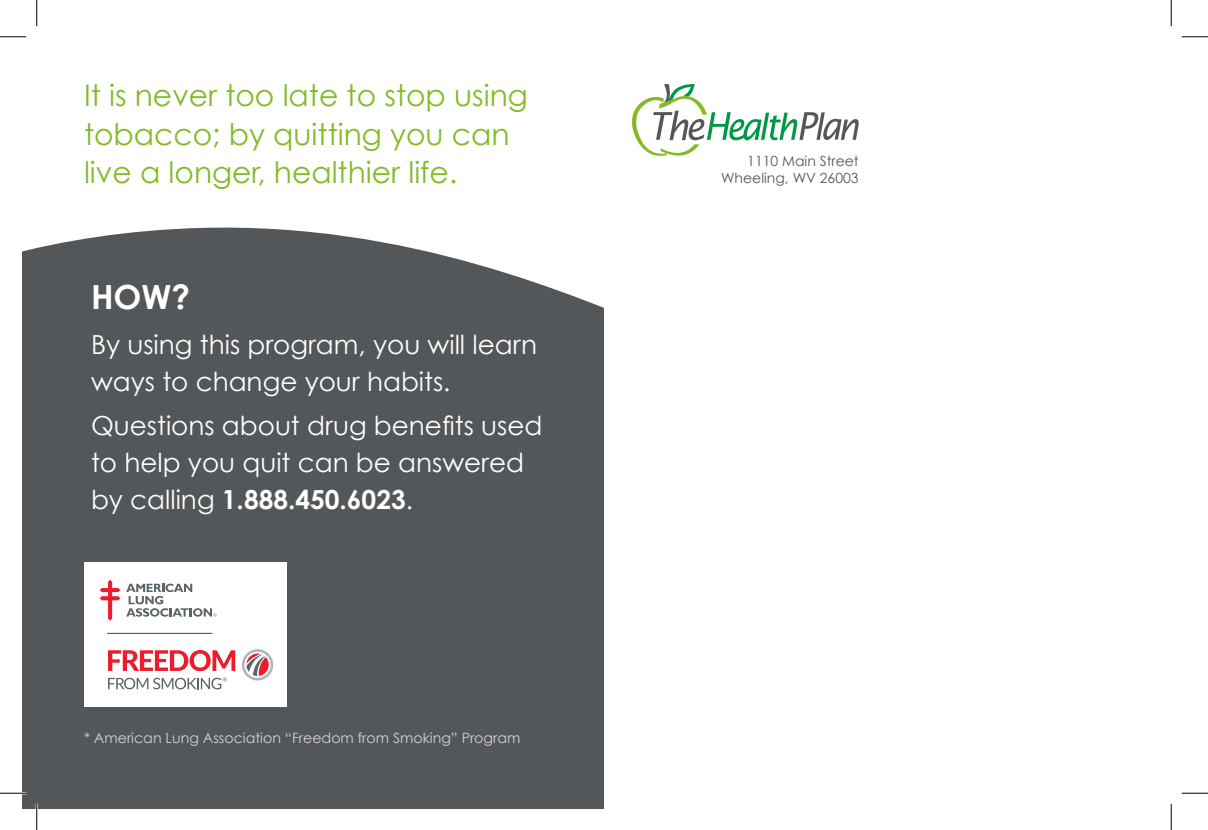
<style>
.page{position:relative;width:1208px;height:830px;background:#fff}
.page>*{position:absolute;margin:0;border:0;box-sizing:border-box;transform-origin:0 0}
.t1{font:700 33.25px "Century Gothic";color:#fff}
.t2{font:29.75px/38.5px "Century Gothic";color:#82bb27}
.t3{font:26.25px/36.8px "Century Gothic";color:#fff}
.t4{font:14.17px "Century Gothic";color:#d3d2d3}
.t5{font:14px "Century Gothic";color:#54575a}
.s1{font-weight:700}
</style>
<div class="page">
<svg style="left:22px;top:227px;width:450px;height:36px;fill:#54575a"></svg>
<div style="left:21px;top:453px;width:1104px;height:355px;background:#54575a"></div>
<div style="left:22px;top:263px;width:583px;height:355px;background:#54575a"></div>
<div style="left:84px;top:562px;width:202px;height:144px;background:#fff"></div>
<div style="left:605px;top:21px;width:581px;height:787px;background:#fff"></div>
<hr style="left:21px;top:21px;width:1px;height:787px;background:#fff">
<svg style="left:632px;top:84px;width:226px;height:72px"></svg>
<svg style="left:126px;top:583px;width:90px;height:33px"></svg>
<svg style="left:100px;top:579px;width:20px;height:41px"></svg>
<div style="left:108px;top:633px;width:104px;height:1px;border:1px solid #596369"></div>
<svg style="left:242px;top:649px;width:31px;height:31px"></svg>
<svg style="left:108px;top:650px;width:127px;height:21px"></svg>
<svg style="left:108px;top:677px;width:119px;height:12px"></svg>
<hr style="left:0;top:792px;width:26px;height:2px;background:#fff">
<hr style="left:36px;top:803px;width:2px;height:27px;background:#fff">
<svg style="left:0;top:36px;width:26px;height:1px"></svg>
<svg style="left:1181px;top:36px;width:27px;height:1px"></svg>
<svg style="left:0;top:792px;width:26px;height:1px"></svg>
<svg style="left:1181px;top:792px;width:27px;height:1px"></svg>
<svg style="left:36px;top:0;width:1px;height:26px"></svg>
<svg style="left:36px;top:803px;width:1px;height:27px"></svg>
<svg style="left:1170px;top:0;width:1px;height:26px"></svg>
<svg style="left:1170px;top:803px;width:1px;height:27px"></svg>
<p class="t2" style="left:84px;top:76px;width:445px">It is never too late to stop using tobacco; by quitting you can live a longer, healthier life.</p>
<p class="t1" style="left:91px;top:276px;width:101px">HOW?</p>
<p class="t3" style="left:91px;top:325px;width:447px">By using this program, you will learn ways to change your habits.</p>
<p class="t3" style="left:91px;top:407px;width:453px">Questions about drug benefits used to help you quit can be answered by calling <span class="s1">1.888.450.6023</span>.</p>
<p class="t4" style="left:84px;top:729px;width:438px">* American Lung Association “Freedom from Smoking” Program</p>
<p class="t5" style="left:747px;top:153px;width:113px">1110 Main Street</p>
<p class="t5" style="left:721px;top:169px;width:139px">Wheeling, WV 26003</p>
</div>
